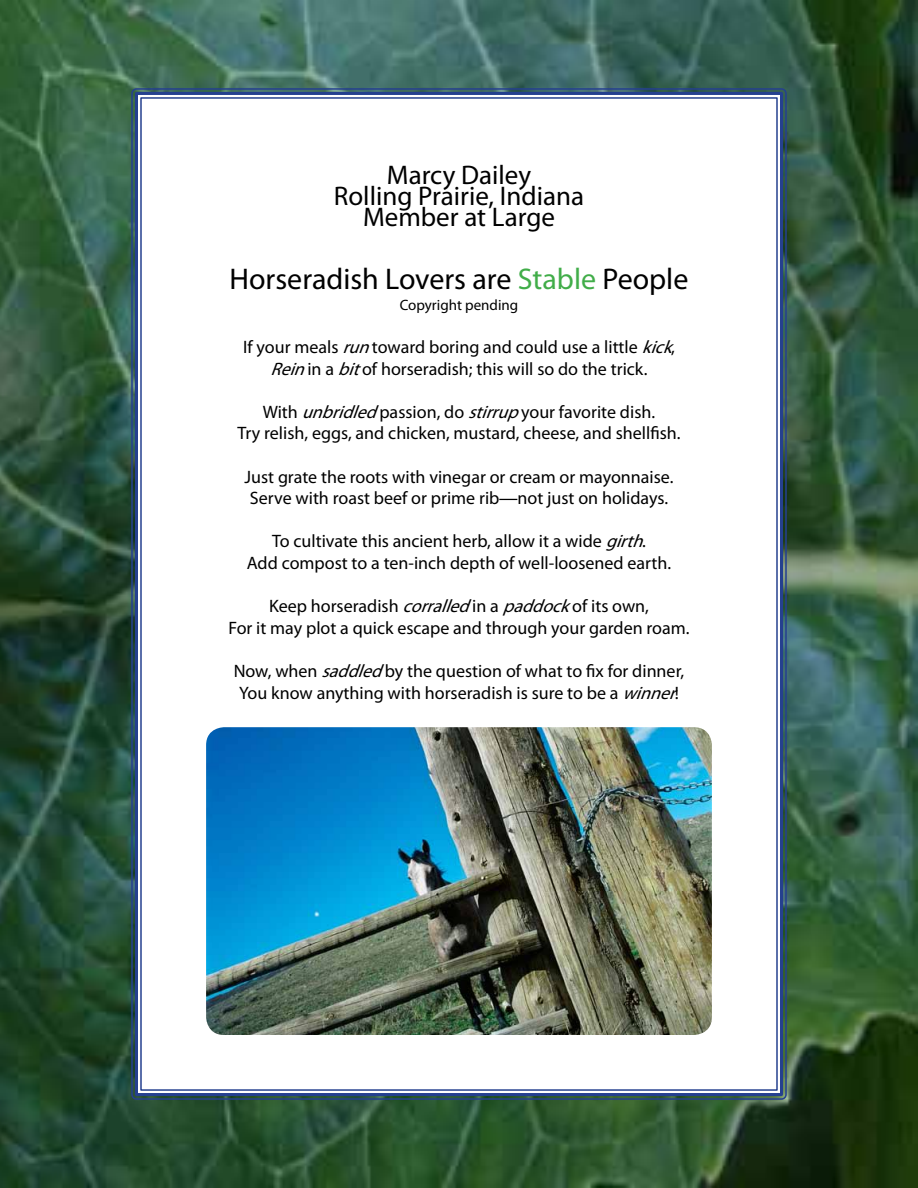
<style>
.page{position:relative;width:918px;height:1188px;background:#fff}
.page>*{position:absolute;margin:0;border:0;box-sizing:border-box;transform-origin:0 0}
.t1{font:30px "Myriad Pro";color:#000}
.t2{font:27px/21px "Myriad Pro";color:#000;text-align:center}
.t3{font:18px/21.6px "Myriad Pro";color:#000;text-align:center}
.t4{font:15px "Myriad Pro";color:#000}
.s1{color:#41ad49}
.s2{font-style:italic}
.s3{font-family:"Novarese";font-weight:500}
</style>
<div class="page">
<img style="left:0;top:0;width:918px;height:1188px">
<div style="left:136px;top:93px;width:646px;height:1002px;background:#fff"></div>
<div style="left:135px;top:92px;width:648px;height:1004px;border:3px solid #25408f"></div>
<img style="left:206px;top:727px;width:506px;height:308px">
<h2 class="t2" style="left:334px;top:164px;width:252px">Marcy Dailey<br>Rolling Prairie, Indiana<br>Member at Large</h2>
<h1 class="t1" style="left:230px;top:261px;width:460px">Horseradish Lovers are <span class="s1">Stable</span> People</h1>
<p class="t4" style="left:400px;top:296px;width:120px">Copyright pending</p>
<p class="t3" style="left:243px;top:336px;width:437px">If your meals <span class="s2">run</span>toward boring and could use a little <span class="s2">kick</span>,<br><span class="s2">Rein</span>in a <span class="s2">bit</span>of horseradish; this will so do the trick.</p>
<p class="t3" style="left:237px;top:401px;width:445px">With <span class="s2">unbridled</span>passion, do <span class="s2">stirrup</span>your favorite dish.<br>Try relish, eggs, and chicken, mustard, cheese, and shellfish.</p>
<p class="t3" style="left:245px;top:465px;width:430px;text-align:left">Just grate the roots with vinegar or cream or mayonnaise.<br>Serve with roast beef or prime rib<span class="s3">—</span>not just on holidays.</p>
<p class="t3" style="left:247px;top:530px;width:426px">To cultivate this ancient herb, allow it a wide <span class="s2">girth</span>.<br>Add compost to a ten-inch depth of well-loosened earth.</p>
<p class="t3" style="left:229px;top:595px;width:462px">Keep horseradish <span class="s2">corralled</span>in a <span class="s2">paddock</span>of its own,<br>For it may plot a quick escape and through your garden roam.</p>
<p class="t3" style="left:234px;top:660px;width:452px">Now, when <span class="s2">saddled</span>by the question of what to fix for dinner,<br>You know anything with horseradish is sure to be a <span class="s2">winner</span>!</p>
</div>
